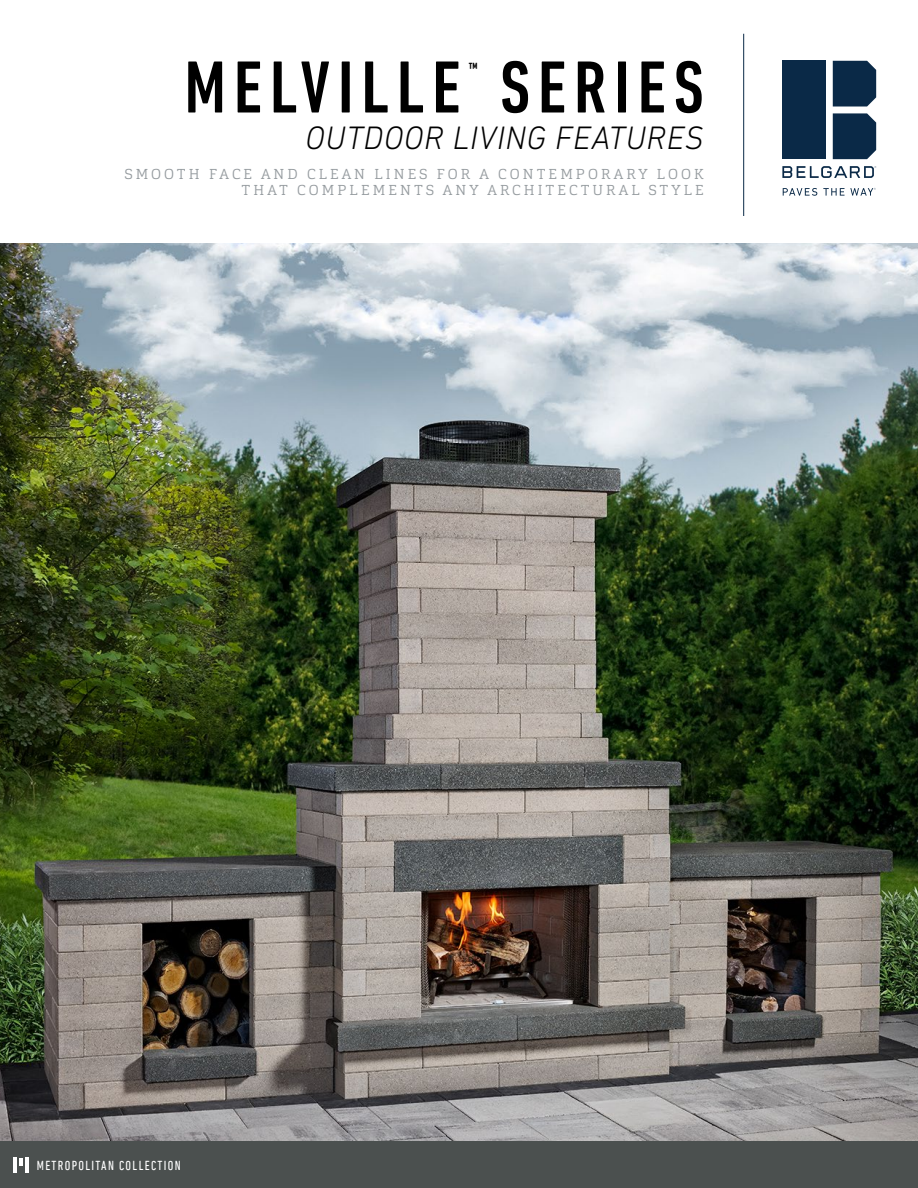
<style>
.page{position:relative;width:918px;height:1188px;background:#fff}
.page>*{position:absolute;margin:0;border:0;box-sizing:border-box;transform-origin:0 0}
.t1{font:500 condensed 75px "DIN Next LT Pro";letter-spacing:.1em;color:#000}
.t2{font:italic 300 33px "DIN Next LT Pro";letter-spacing:.02em;color:#000}
.t3{font:500 condensed 14.85px "DIN Next LT Pro";color:#000}
.t4{font:300 14.25px/16.5px "Cargan";letter-spacing:.21em;color:#959b9f;text-align:right}
.t5{font:condensed 13.35px "DIN Next LT Pro";letter-spacing:.1em;color:#fff}
</style>
<div class="page">
<hr style="left:743px;top:34px;width:1px;height:182px;background:#0a2947">
<div style="left:833px;top:61px;width:43px;height:46px;background:#0a2947"></div>
<div style="left:833px;top:113px;width:43px;height:46px;background:#0a2947"></div>
<div style="left:782px;top:61px;width:44px;height:98px;background:#0a2947"></div>
<svg style="left:782px;top:166px;width:94px;height:12px"></svg>
<svg style="left:783px;top:188px;width:34px;height:8px"></svg>
<svg style="left:823px;top:188px;width:53px;height:8px"></svg>
<div style="left:0;top:1141px;width:918px;height:47px;background:#4b504f"></div>
<hr style="left:14px;top:1158px;width:3px;height:15px;background:#fff">
<svg style="left:19px;top:1158px;width:4px;height:7px"></svg>
<hr style="left:25px;top:1158px;width:3px;height:15px;background:#fff">
<img style="left:0;top:243px;width:918px;height:898px">
<h1 class="t1" style="left:184px;top:45px;width:278px">MELVILLE</h1>
<p class="t3" style="left:468px;top:59px;width:11px">™</p>
<h1 class="t1" style="left:500px;top:45px;width:205px">SERIES</h1>
<h2 class="t2" style="left:306px;top:118px;width:400px">OUTDOOR LIVING FEATURES</h2>
<p class="t4" style="left:124px;top:165px;width:581px">SMOOTH FACE AND CLEAN LINES FOR A CONTEMPORARY LOOK<br>THAT COMPLEMENTS ANY ARCHITECTURAL STYLE</p>
<p class="t5" style="left:37px;top:1158px;width:146px">METROPOLITAN COLLECTION</p>
</div>
